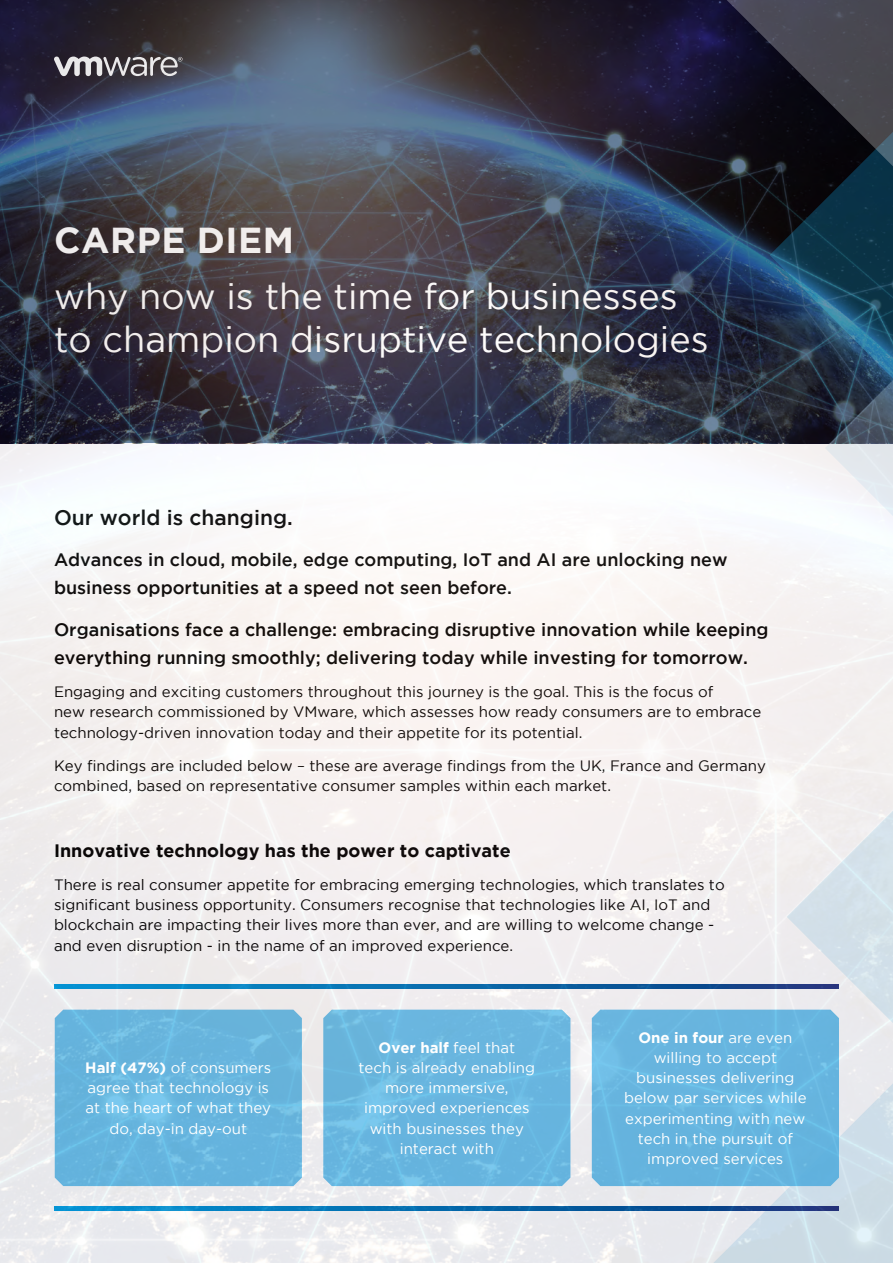
<style>
.page{position:relative;width:893px;height:1263px;background:#fff}
.page>*{position:absolute;margin:0;border:0;box-sizing:border-box;transform-origin:0 0}
.t1{font:36px/43.2px "Gotham";color:#fff}
.t2{font:700 36px "Gotham";letter-spacing:.015em;color:#fff}
.t3{font:500 21px "Gotham";color:#000}
.t4{font:500 18px/28.5px "Gotham";color:#000}
.t5{font:700 18px "Gotham";color:#000}
.t6{font:15px/20.2px "Gotham";color:#000}
.t7{font:15px/20.2px "Gotham";color:#fff;text-align:center}
.s1{font-weight:700}
</style>
<div class="page">
<img style="left:0;top:0;width:893px;height:1263px">
<h1 class="t2" style="left:54px;top:219px;width:241px">CARPE DIEM</h1>
<h1 class="t1" style="left:54px;top:274px;width:656px">why now is the time for businesses to champion disruptive technologies</h1>
<h2 class="t3" style="left:54px;top:505px;width:240px">Our world is changing.</h2>
<p class="t4" style="left:54px;top:545px;width:675px">Advances in cloud, mobile, edge computing, IoT and AI are unlocking new business opportunities at a speed not seen before.</p>
<p class="t4" style="left:54px;top:615px;width:716px">Organisations face a challenge: embracing disruptive innovation while keeping everything running smoothly; delivering today while investing for tomorrow.</p>
<p class="t6" style="left:54px;top:681px;width:709px">Engaging and exciting customers throughout this journey is the goal. This is the focus of<br>new research commissioned by VMware, which assesses how ready consumers are to embrace technology-driven innovation today and their appetite for its potential.</p>
<p class="t6" style="left:54px;top:755px;width:713px">Key findings are included below – these are average findings from the UK, France and Germany combined, based on representative consumer samples within each market.</p>
<p class="t5" style="left:54px;top:840px;width:458px">Innovative technology has the power to captivate</p>
<p class="t6" style="left:54px;top:874px;width:672px">There is real consumer appetite for embracing emerging technologies, which translates to significant business opportunity. Consumers recognise that technologies like AI, IoT and blockchain are impacting their lives more than ever, and are willing to welcome change - and even disruption - in the name of an improved experience.</p>
<p class="t7" style="left:85px;top:1057px;width:188px"><span class="s1">Half (47%)</span> of consumers agree that technology is at the heart of what they do, day-in day-out</p>
<p class="t7" style="left:359px;top:1037px;width:178px"><span class="s1">Over half</span> feel that<br>tech is already enabling more immersive, improved experiences with businesses they interact with</p>
<p class="t7" style="left:624px;top:1027px;width:184px"><span class="s1">One in four</span> are even willing to accept businesses delivering below par services while experimenting with new tech in the pursuit of improved services</p>
</div>
